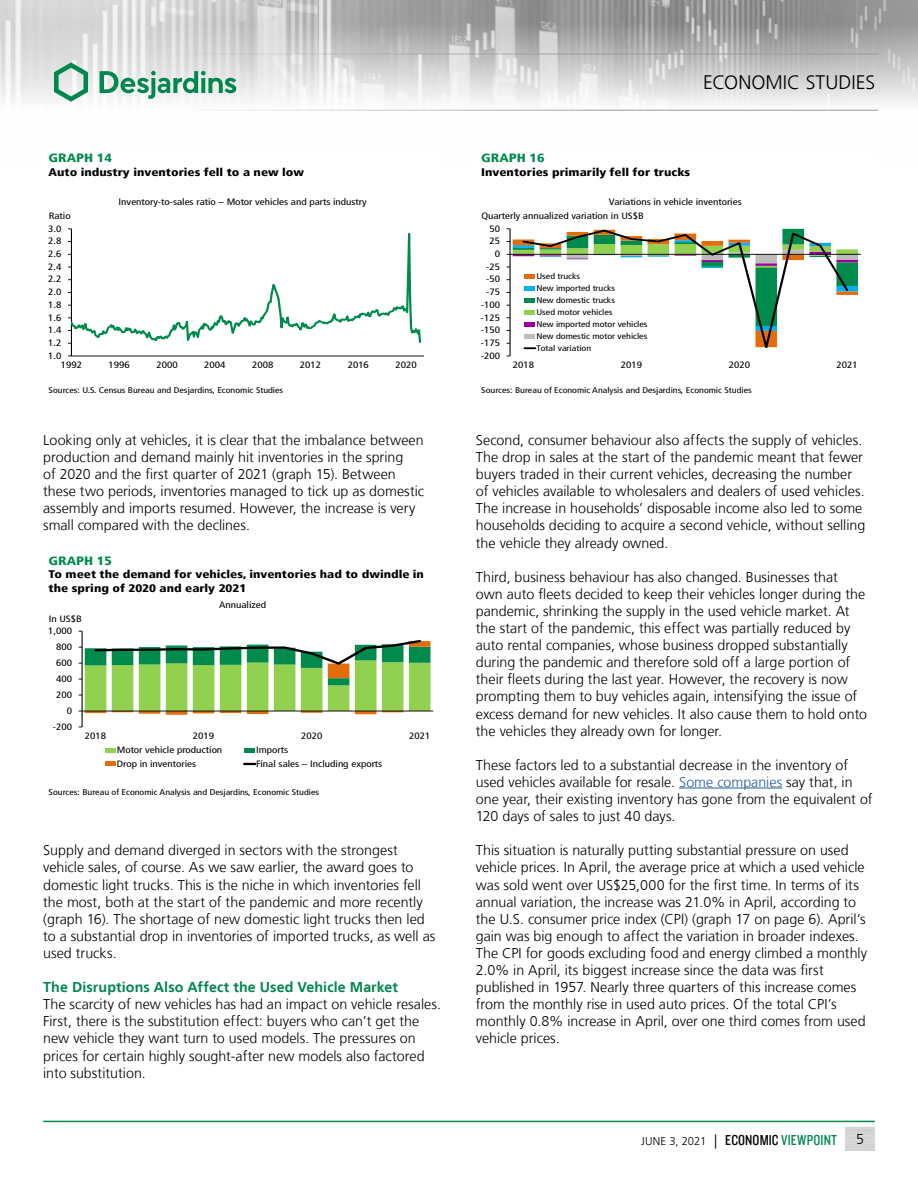
<style>
.page{position:relative;width:918px;height:1188px;background:#fff}
.page>*{position:absolute;margin:0;border:0;box-sizing:border-box;transform-origin:0 0}
.t1{font:300 19.5px "Frutiger LT";letter-spacing:.005em;color:#000}
.t2{font:300 14.25px/17.1px "Frutiger LT";color:#000}
.t3{font:700 14.25px "Frutiger LT";letter-spacing:.01em;color:#00874e}
.t4{font:900 condensed 12px "Frutiger LT";color:#008b4d;scale:1.2 1}
.t5{font:300 11.25px "Frutiger LT";letter-spacing:.01em;color:#000}
.t6{font:900 condensed 11.1px/13.2px "Frutiger LT";color:#000;scale:1.2 1}
.t7{font:condensed 9.3px "Frutiger LT";letter-spacing:-.005em;color:#000;scale:1.2 1}
.t8{font:condensed 9.15px/14px "Frutiger LT";color:#000;scale:1.2 1}
.t9{font:condensed 8.25px/12px "Frutiger LT";color:#000;scale:1.2 1}
.s1{color:#275b9b}
.s2{font-size:14.25px}
.s3{font-family:"Knockout 29 Junior Ltweight";font-weight:400;font-size:15px}
.s4{font-family:"Knockout 29 Junior Ltweight";font-weight:400;font-size:15px;color:#00874e}
</style>
<div class="page">
<img style="left:0;top:0;width:918px;height:110px">
<hr style="left:0;top:54px;width:878px;height:1px;background:#9d9d9c">
<hr style="left:0;top:110px;width:878px;height:1px;background:#9d9d9c">
<svg style="left:54px;top:62px;width:34px;height:40px"></svg>
<svg style="left:100px;top:71px;width:136px;height:28px"></svg>
<hr style="left:43px;top:1121px;width:832px;height:1px;background:#00874e">
<hr style="left:679px;top:788px;width:103px;height:1px;background:#275b9b">
<hr style="left:71px;top:356px;width:353px;height:1px;background:#000">
<svg style="left:68px;top:229px;width:354px;height:128px"></svg>
<hr style="left:82px;top:631px;width:1px;height:96px;background:#000">
<hr style="left:82px;top:711px;width:351px;height:1px;background:#000">
<svg style="left:79px;top:638px;width:351px;height:77px"></svg>
<div style="left:105px;top:748px;width:11px;height:5px;background:#92d050"></div>
<div style="left:244px;top:748px;width:11px;height:5px;background:#008b4d"></div>
<hr style="left:105px;top:762px;width:11px;height:4px;background:#e46c0a">
<svg style="left:244px;top:763px;width:11px;height:2px"></svg>
<hr style="left:510px;top:254px;width:351px;height:1px;background:#000">
<svg style="left:507px;top:229px;width:351px;height:128px"></svg>
<p class="t4" style="left:49px;top:151px;width:54px">GRAPH 14</p>
<p class="t6" style="left:49px;top:166px;width:214px">Auto industry inventories fell to a new low</p>
<p class="t8" style="left:49px;top:209px;width:20px">Ratio</p>
<p class="t7" style="left:48px;top:223px;width:13px">3.0</p>
<p class="t8" style="left:48px;top:234px;width:13px">2.8</p>
<p class="t8" style="left:48px;top:247px;width:13px">2.6</p>
<p class="t7" style="left:48px;top:261px;width:13px">2.4</p>
<p class="t8" style="left:48px;top:272px;width:13px">2.2</p>
<p class="t8" style="left:48px;top:285px;width:13px">2.0</p>
<p class="t7" style="left:48px;top:299px;width:13px">1.8</p>
<p class="t8" style="left:48px;top:311px;width:13px">1.6</p>
<p class="t8" style="left:48px;top:323px;width:13px">1.4</p>
<p class="t7" style="left:48px;top:337px;width:13px">1.2</p>
<p class="t8" style="left:48px;top:349px;width:13px">1.0</p>
<p class="t8" style="left:119px;top:195px;width:208px">Inventory-to-sales ratio – Motor vehicles and parts industry</p>
<p class="t8" style="left:61px;top:357px;width:19px">1992</p>
<p class="t8" style="left:109px;top:357px;width:19px">1996</p>
<p class="t8" style="left:156px;top:357px;width:19px">2000</p>
<p class="t8" style="left:204px;top:357px;width:19px">2004</p>
<p class="t8" style="left:252px;top:357px;width:19px">2008</p>
<p class="t8" style="left:300px;top:357px;width:19px">2012</p>
<p class="t8" style="left:348px;top:357px;width:19px">2016</p>
<p class="t8" style="left:396px;top:357px;width:19px">2020</p>
<p class="t9" style="left:49px;top:384px;width:197px">Sources: U.S. Census Bureau and Desjardins, Economic Studies</p>
<p class="t2" style="left:43px;top:432px;width:383px">Looking only at vehicles, it is clear that the imbalance between production and demand mainly hit inventories in the spring<br>of 2020 and the first quarter of 2021 (graph 15). Between these two periods, inventories managed to tick up as domestic assembly and imports resumed. However, the increase is very small compared with the declines.</p>
<p class="t4" style="left:49px;top:553px;width:54px">GRAPH 15</p>
<p class="t6" style="left:49px;top:568px;width:314px">To meet the demand for vehicles, inventories had to dwindle in the spring of 2020 and early 2021</p>
<p class="t8" style="left:49px;top:612px;width:29px">In US$B</p>
<p class="t7" style="left:48px;top:625px;width:21px">1,000</p>
<p class="t8" style="left:56px;top:640px;width:15px">800</p>
<p class="t8" style="left:56px;top:656px;width:15px">600</p>
<p class="t8" style="left:56px;top:672px;width:15px">400</p>
<p class="t8" style="left:56px;top:688px;width:15px">200</p>
<p class="t8" style="left:67px;top:704px;width:6px">0</p>
<p class="t8" style="left:53px;top:720px;width:18px">-200</p>
<p class="t8" style="left:219px;top:598px;width:41px">Annualized</p>
<p class="t8" style="left:85px;top:728px;width:19px">2018</p>
<p class="t8" style="left:193px;top:728px;width:19px">2019</p>
<p class="t8" style="left:301px;top:728px;width:19px">2020</p>
<p class="t8" style="left:409px;top:728px;width:19px">2021</p>
<p class="t8" style="left:117px;top:743px;width:90px">Motor vehicle production</p>
<p class="t8" style="left:256px;top:743px;width:28px">Imports</p>
<p class="t8" style="left:117px;top:757px;width:68px">Drop in inventories</p>
<p class="t8" style="left:256px;top:757px;width:107px">Final sales – Including exports</p>
<p class="t9" style="left:49px;top:786px;width:227px">Sources: Bureau of Economic Analysis and Desjardins, Economic Studies</p>
<p class="t2" style="left:43px;top:842px;width:394px">Supply and demand diverged in sectors with the strongest vehicle sales, of course. As we saw earlier, the award goes to domestic light trucks. This is the niche in which inventories fell the most, both at the start of the pandemic and more recently (graph 16). The shortage of new domestic light trucks then led to a substantial drop in inventories of imported trucks, as well as used trucks.</p>
<p class="t3" style="left:43px;top:979px;width:356px">The Disruptions Also Affect the Used Vehicle Market</p>
<p class="t2" style="left:43px;top:996px;width:399px">The scarcity of new vehicles has had an impact on vehicle resales.<br>First, there is the substitution effect: buyers who can’t get the new vehicle they want turn to used models. The pressures on prices for certain highly sought-after new models also factored into substitution.</p>
<h1 class="t1" style="left:703px;top:72px;width:174px">ECONOMIC STUDIES</h1>
<p class="t4" style="left:481px;top:151px;width:54px">GRAPH 16</p>
<p class="t6" style="left:481px;top:166px;width:176px">Inventories primarily fell for trucks</p>
<p class="t8" style="left:481px;top:195px;width:218px;text-indent:127px">Variations in vehicle inventories<br>Quarterly annualized variation in US$B</p>
<p class="t7" style="left:489px;top:223px;width:10px">50</p>
<p class="t8" style="left:489px;top:234px;width:10px">25</p>
<p class="t8" style="left:495px;top:247px;width:6px">0</p>
<p class="t7" style="left:486px;top:261px;width:13px">-25</p>
<p class="t8" style="left:486px;top:272px;width:13px">-50</p>
<p class="t8" style="left:486px;top:285px;width:13px">-75</p>
<p class="t7" style="left:481px;top:299px;width:18px">-100</p>
<p class="t8" style="left:481px;top:311px;width:18px">-125</p>
<p class="t8" style="left:481px;top:323px;width:18px">-150</p>
<p class="t7" style="left:481px;top:337px;width:18px">-175</p>
<p class="t8" style="left:481px;top:349px;width:18px">-200</p>
<p class="t9" style="left:536px;top:270px;width:94px">Used trucks<br>New imported trucks<br>New domestic trucks<br>Used motor vehicles<br>New imported motor vehicles<br>New domestic motor vehicles<br>Total variation</p>
<p class="t8" style="left:513px;top:357px;width:19px">2018</p>
<p class="t8" style="left:621px;top:357px;width:19px">2019</p>
<p class="t8" style="left:729px;top:357px;width:19px">2020</p>
<p class="t8" style="left:837px;top:357px;width:19px">2021</p>
<p class="t9" style="left:481px;top:384px;width:227px">Sources: Bureau of Economic Analysis and Desjardins, Economic Studies</p>
<p class="t2" style="left:476px;top:432px;width:391px">Second, consumer behaviour also affects the supply of vehicles.<br>The drop in sales at the start of the pandemic meant that fewer buyers traded in their current vehicles, decreasing the number of vehicles available to wholesalers and dealers of used vehicles.<br>The increase in households’ disposable income also led to some households deciding to acquire a second vehicle, without selling the vehicle they already owned.</p>
<p class="t2" style="left:476px;top:568px;width:393px">Third, business behaviour has also changed. Businesses that own auto fleets decided to keep their vehicles longer during the pandemic, shrinking the supply in the used vehicle market. At the start of the pandemic, this effect was partially reduced by auto rental companies, whose business dropped substantially during the pandemic and therefore sold off a large portion of their fleets during the last year. However, the recovery is now prompting them to buy vehicles again, intensifying the issue of excess demand for new vehicles. It also cause them to hold onto the vehicles they already own for longer.</p>
<p class="t2" style="left:476px;top:757px;width:398px">These factors led to a substantial decrease in the inventory of used vehicles available for resale. <span class="s1">Some companies</span> say that, in one year, their existing inventory has gone from the equivalent of 120 days of sales to just 40 days.</p>
<p class="t2" style="left:476px;top:842px;width:393px">This situation is naturally putting substantial pressure on used vehicle prices. In April, the average price at which a used vehicle was sold went over US$25,000 for the first time. In terms of its annual variation, the increase was 21.0% in April, according to the U.S. consumer price index (CPI) (graph 17 on page 6). April’s gain was big enough to affect the variation in broader indexes.<br>The CPI for goods excluding food and energy climbed a monthly 2.0% in April, its biggest increase since the data was first published in 1957. Nearly three quarters of this increase comes from the monthly rise in used auto prices. Of the total CPI’s monthly 0.8% increase in April, over one third comes from used vehicle prices.</p>
<p class="t5" style="left:641px;top:1135px;width:198px">JUNE 3, 2021 <span class="s2">|</span> <span class="s3">ECONOMIC</span> <span class="s4">VIEWPOINT</span></p>
<p class="t2" style="left:856px;top:1131px;width:9px">5</p>
</div>
